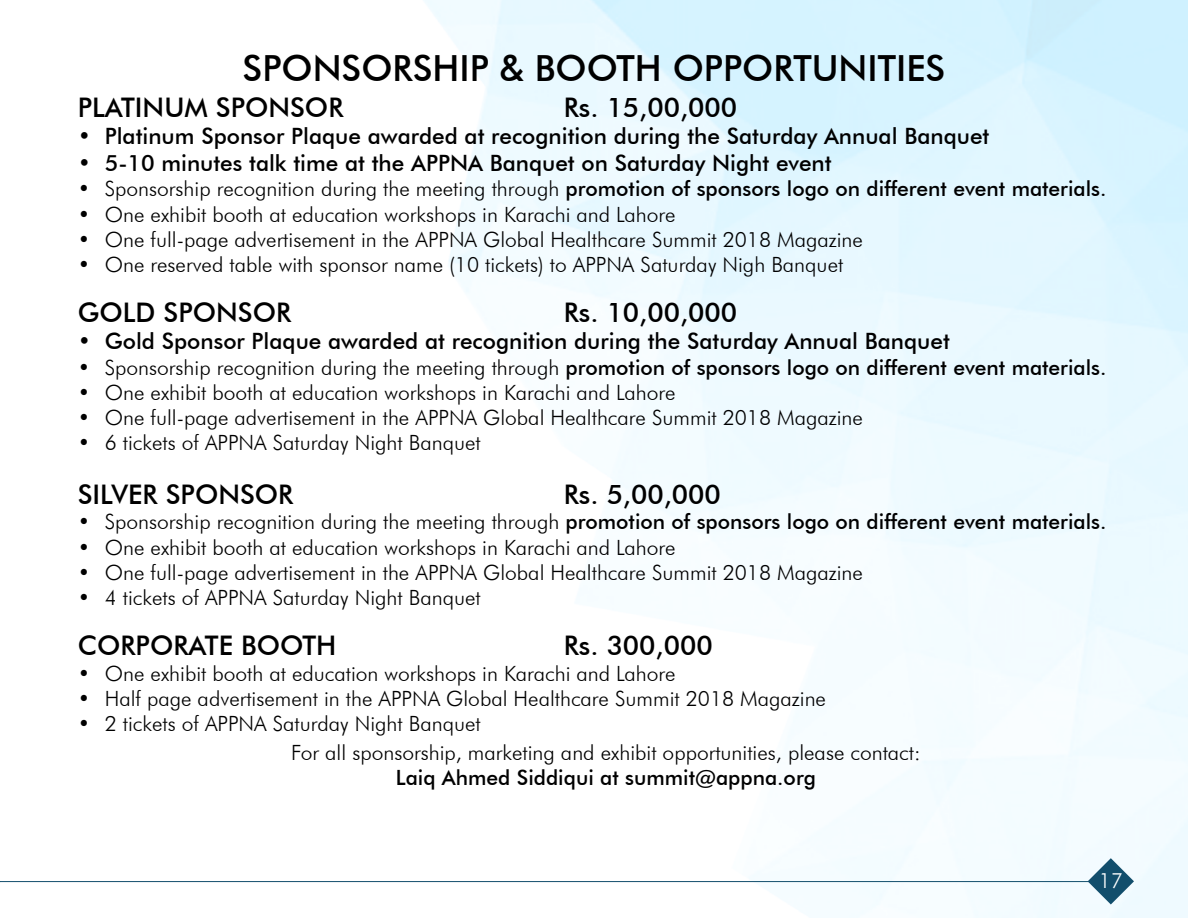
<style>
.page{position:relative;width:1188px;height:918px;background:#fff}
.page>*{position:absolute;margin:0;border:0;box-sizing:border-box;transform-origin:0 0}
.t1{font:500 36px "Futura BT";color:#000}
.t2{font:500 27px "Futura BT";color:#000}
.t3{font:500 22.5px "Futura BT";color:#000}
.t4{font:300 21px/28.8px "Futura BT";color:#000}
.t5{font:500 21px "Futura BT";color:#000}
.t6{font:300 21px "Futura BT";color:#fff}
.s1{font-weight:300}
</style>
<div class="page">
<hr style="left:0;top:881px;width:1104px;height:1px;background:#124e6c">
<svg style="left:1088px;top:858px;width:46px;height:47px"></svg>
<h1 class="t1" style="left:243px;top:47px;width:704px">SPONSORSHIP &amp; BOOTH OPPORTUNITIES</h1>
<p class="t2" style="left:78px;top:91px;width:267px">PLATINUM SPONSOR</p>
<p class="t2" style="left:564px;top:91px;width:175px">Rs. 15,00,000</p>
<p class="t3" style="left:78px;top:123px;width:913px">• Platinum Sponsor Plaque awarded at recognition during the Saturday Annual Banquet</p>
<p class="t3" style="left:78px;top:150px;width:755px">• 5-10 minutes talk time at the APPNA Banquet on Saturday Night event</p>
<p class="t5" style="left:78px;top:176px;width:1030px"><span class="s1">• Sponsorship recognition during the meeting through</span> promotion of sponsors logo on different event materials.</p>
<p class="t4" style="left:78px;top:200px;width:599px">• One exhibit booth at education workshops in Karachi and Lahore</p>
<p class="t4" style="left:78px;top:225px;width:787px">• One full-page advertisement in the APPNA Global Healthcare Summit 2018 Magazine</p>
<p class="t4" style="left:78px;top:250px;width:767px">• One reserved table with sponsor name (10 tickets) to APPNA Saturday Nigh Banquet</p>
<p class="t2" style="left:78px;top:296px;width:215px">GOLD SPONSOR</p>
<p class="t2" style="left:564px;top:296px;width:175px">Rs. 10,00,000</p>
<p class="t3" style="left:78px;top:328px;width:874px">• Gold Sponsor Plaque awarded at recognition during the Saturday Annual Banquet</p>
<p class="t5" style="left:78px;top:354px;width:1030px"><span class="s1">• Sponsorship recognition during the meeting through</span> promotion of sponsors logo on different event materials.</p>
<p class="t4" style="left:78px;top:378px;width:599px">• One exhibit booth at education workshops in Karachi and Lahore</p>
<p class="t4" style="left:78px;top:403px;width:787px">• One full-page advertisement in the APPNA Global Healthcare Summit 2018 Magazine</p>
<p class="t4" style="left:78px;top:428px;width:405px">• 6 tickets of APPNA Saturday Night Banquet</p>
<p class="t2" style="left:78px;top:478px;width:217px">SILVER SPONSOR</p>
<p class="t2" style="left:564px;top:478px;width:159px">Rs. 5,00,000</p>
<p class="t5" style="left:78px;top:509px;width:1030px"><span class="s1">• Sponsorship recognition during the meeting through</span> promotion of sponsors logo on different event materials.</p>
<p class="t4" style="left:78px;top:533px;width:599px">• One exhibit booth at education workshops in Karachi and Lahore</p>
<p class="t4" style="left:78px;top:558px;width:787px">• One full-page advertisement in the APPNA Global Healthcare Summit 2018 Magazine</p>
<p class="t4" style="left:78px;top:583px;width:405px">• 4 tickets of APPNA Saturday Night Banquet</p>
<p class="t2" style="left:78px;top:629px;width:260px">CORPORATE BOOTH</p>
<p class="t2" style="left:564px;top:629px;width:150px">Rs. 300,000</p>
<p class="t4" style="left:78px;top:659px;width:599px">• One exhibit booth at education workshops in Karachi and Lahore</p>
<p class="t4" style="left:78px;top:684px;width:750px">• Half page advertisement in the APPNA Global Healthcare Summit 2018 Magazine</p>
<p class="t4" style="left:291px;top:709px;width:631px;text-indent:-213px">• 2 tickets of APPNA Saturday Night Banquet<br>For all sponsorship, marketing and exhibit opportunities, please contact:</p>
<p class="t5" style="left:396px;top:765px;width:422px">Laiq Ahmed Siddiqui at summit@appna.org</p>
<p class="t6" style="left:1099px;top:867px;width:26px">17</p>
</div>
